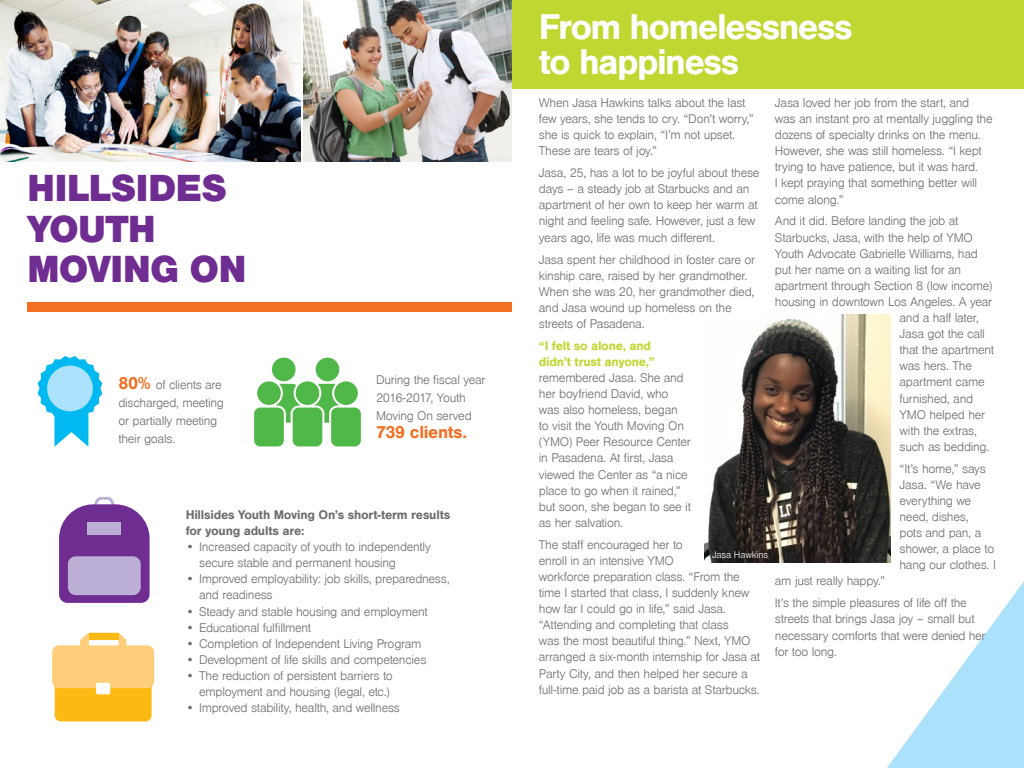
<style>
.page{position:relative;width:1024px;height:768px;background:#fff}
.page>*{position:absolute;margin:0;border:0;box-sizing:border-box;transform-origin:0 0}
.t1{font:900 38.9px/40.7px "Nimbus San";letter-spacing:-.025em;color:#6f2c91}
.t2{font:700 36.9px/34.7px "Nimbus San";letter-spacing:-.045em;color:#fff}
.t3{font:700 18px "Nimbus San";letter-spacing:-.02em;color:#f36f21}
.t4{font:300 13px/16.1px "Nimbus San";letter-spacing:-.025em;color:#6d6e71}
.t5{font:700 13px/16.1px "Nimbus San";letter-spacing:-.02em;color:#6d6e71}
.t6{font:700 13px/16.1px "Nimbus San";letter-spacing:-.02em;color:#bfd730}
.t7{font:300 10px "Nimbus San";letter-spacing:-.015em;color:#fff}
.s1{font-weight:700;font-size:18px;color:#f36f21}
</style>
<div class="page">
<div style="left:382px;top:0;width:642px;height:88px;background:#bfd730"></div>
<img style="left:303px;top:0;width:209px;height:162px">
<img style="left:0;top:0;width:300px;height:162px">
<svg style="left:887px;top:581px;width:137px;height:187px"></svg>
<div style="left:27px;top:302px;width:485px;height:10px;background:#f36f21"></div>
<svg style="left:38px;top:356px;width:64px;height:91px"></svg>
<div style="left:47px;top:366px;width:46px;height:45px;background:#abe1fa;border-radius:50%"></div>
<div style="left:272px;top:358px;width:24px;height:23px;background:#50b848;border-radius:50%"></div>
<div style="left:316px;top:358px;width:23px;height:23px;background:#50b848;border-radius:50%"></div>
<div style="left:296px;top:381px;width:23px;height:24px;background:#50b848;border-radius:50%"></div>
<svg style="left:314px;top:384px;width:26px;height:39px"></svg>
<div style="left:334px;top:381px;width:24px;height:24px;background:#50b848;border-radius:50%"></div>
<div style="left:331px;top:408px;width:30px;height:38px;background:#50b848;border-radius:6px"></div>
<svg style="left:275px;top:384px;width:26px;height:39px"></svg>
<div style="left:257px;top:381px;width:24px;height:24px;background:#50b848;border-radius:50%"></div>
<div style="left:254px;top:408px;width:30px;height:38px;background:#50b848;border-radius:6px"></div>
<div style="left:293px;top:408px;width:29px;height:38px;background:#50b848;border-radius:6px"></div>
<svg style="left:52px;top:633px;width:102px;height:88px;background:#fecd69"></svg>
<div style="left:89px;top:633px;width:29px;height:7px;background:#fdb913"></div>
<svg style="left:59px;top:497px;width:91px;height:106px"></svg>
<div style="left:68px;top:556px;width:73px;height:39px;background:#bcafd6;border-radius:8px"></div>
<div style="left:87px;top:522px;width:34px;height:13px;background:#bcafd6"></div>
<img style="left:705px;top:315px;width:186px;height:248px">
<h1 class="t1" style="left:27px;top:168px;width:221px">HILLSIDES<br>YOUTH<br>MOVING ON</h1>
<p class="t4" style="left:118px;top:376px;width:107px;line-height:18px"><span class="s1">80%</span> of clients are discharged, meeting or partially meeting their goals.</p>
<p class="t4" style="left:376px;top:371px;width:111px;line-height:18px">During the fiscal year<br>2016-2017, Youth<br>Moving On served</p>
<h3 class="t3" style="left:376px;top:422px;width:93px">739 clients.</h3>
<p class="t5" style="left:186px;top:507px;width:266px">Hillsides Youth Moving On’s short-term results for young adults are:</p>
<p class="t4" style="left:199px;top:539px;width:233px;text-indent:-13px">• Increased capacity of youth to independently secure stable and permanent housing</p>
<p class="t4" style="left:199px;top:571px;width:252px;text-indent:-13px">• Improved employability: job skills, preparedness, and readiness</p>
<p class="t4" style="left:186px;top:604px;width:244px">• Steady and stable housing and employment</p>
<p class="t4" style="left:186px;top:620px;width:127px">• Educational fulfillment</p>
<p class="t4" style="left:186px;top:636px;width:237px">• Completion of Independent Living Program</p>
<p class="t4" style="left:186px;top:652px;width:242px">• Development of life skills and competencies</p>
<p class="t4" style="left:186px;top:668px;width:209px;text-align:right">• The reduction of persistent barriers to employment and housing (legal, etc.)</p>
<p class="t4" style="left:186px;top:700px;width:216px">• Improved stability, health, and wellness</p>
<h2 class="t2" style="left:539px;top:10px;width:315px">From homelessness to happiness</h2>
<p class="t4" style="left:775px;top:95px;width:219px">Jasa loved her job from the start, and was an instant pro at mentally juggling the dozens of specialty drinks on the menu.<br>However, she was still homeless. “I kept trying to have patience, but it was hard.<br>I kept praying that something better will come along.”</p>
<p class="t4" style="left:775px;top:214px;width:185px">And it did. Before landing the job at</p>
<p class="t4" style="left:775px;top:230px;width:199px">Starbucks, Jasa, with the help of YMO</p>
<p class="t4" style="left:775px;top:246px;width:204px">Youth Advocate Gabrielle Williams, had</p>
<p class="t4" style="left:775px;top:262px;width:188px">put her name on a waiting list for an</p>
<p class="t4" style="left:775px;top:278px;width:219px">apartment through Section 8 (low income)</p>
<p class="t4" style="left:775px;top:294px;width:219px">housing in downtown Los Angeles. A year</p>
<p class="t4" style="left:900px;top:310px;width:81px">and a half later,</p>
<p class="t4" style="left:900px;top:326px;width:87px">Jasa got the call</p>
<p class="t4" style="left:900px;top:342px;width:96px">that the apartment</p>
<p class="t4" style="left:900px;top:358px;width:74px">was hers. The</p>
<p class="t4" style="left:900px;top:374px;width:87px">apartment came</p>
<p class="t4" style="left:900px;top:391px;width:75px">furnished, and</p>
<p class="t4" style="left:900px;top:407px;width:87px">YMO helped her</p>
<p class="t4" style="left:900px;top:423px;width:79px">with the extras,</p>
<p class="t4" style="left:900px;top:439px;width:91px">such as bedding.</p>
<p class="t4" style="left:900px;top:461px;width:98px">“It’s home,” says<br>Jasa. “We have everything we need, dishes,<br>pots and pan, a shower, a place to hang our clothes. I</p>
<p class="t4" style="left:775px;top:571px;width:193px;line-height:21.9px">am just really happy.”<br>It’s the simple pleasures of life off the</p>
<p class="t4" style="left:775px;top:611px;width:212px">streets that brings Jasa joy – small but necessary comforts that were denied her for too long.</p>
<p class="t4" style="left:539px;top:95px;width:216px">When Jasa Hawkins talks about the last few years, she tends to cry. “Don’t worry,” she is quick to explain, “I’m not upset.<br>These are tears of joy.”</p>
<p class="t4" style="left:539px;top:165px;width:222px">Jasa, 25, has a lot to be joyful about these days – a steady job at Starbucks and an apartment of her own to keep her warm at night and feeling safe. However, just a few years ago, life was much different.</p>
<p class="t4" style="left:539px;top:252px;width:218px">Jasa spent her childhood in foster care or kinship care, raised by her grandmother.<br>When she was 20, her grandmother died, and Jasa wound up homeless on the streets of Pasadena.</p>
<p class="t6" style="left:539px;top:338px;width:117px">“I felt so alone, and didn’t trust anyone,”</p>
<p class="t4" style="left:539px;top:370px;width:154px">remembered Jasa. She and her boyfriend David, who was also homeless, began<br>to visit the Youth Moving On (YMO) Peer Resource Center in Pasadena. At first, Jasa viewed the Center as “a nice place to go when it rained,” but soon, she began to see it as her salvation.</p>
<p class="t4" style="left:539px;top:537px;width:223px">The staff encouraged her to<br>enroll in an intensive YMO<br>workforce preparation class. “From the time I started that class, I suddenly knew how far I could go in life,” said Jasa. “Attending and completing that class<br>was the most beautiful thing.” Next, YMO arranged a six-month internship for Jasa at Party City, and then helped her secure a full-time paid job as a barista at Starbucks.</p>
<p class="t7" style="left:712px;top:549px;width:58px">Jasa Hawkins</p>
</div>
